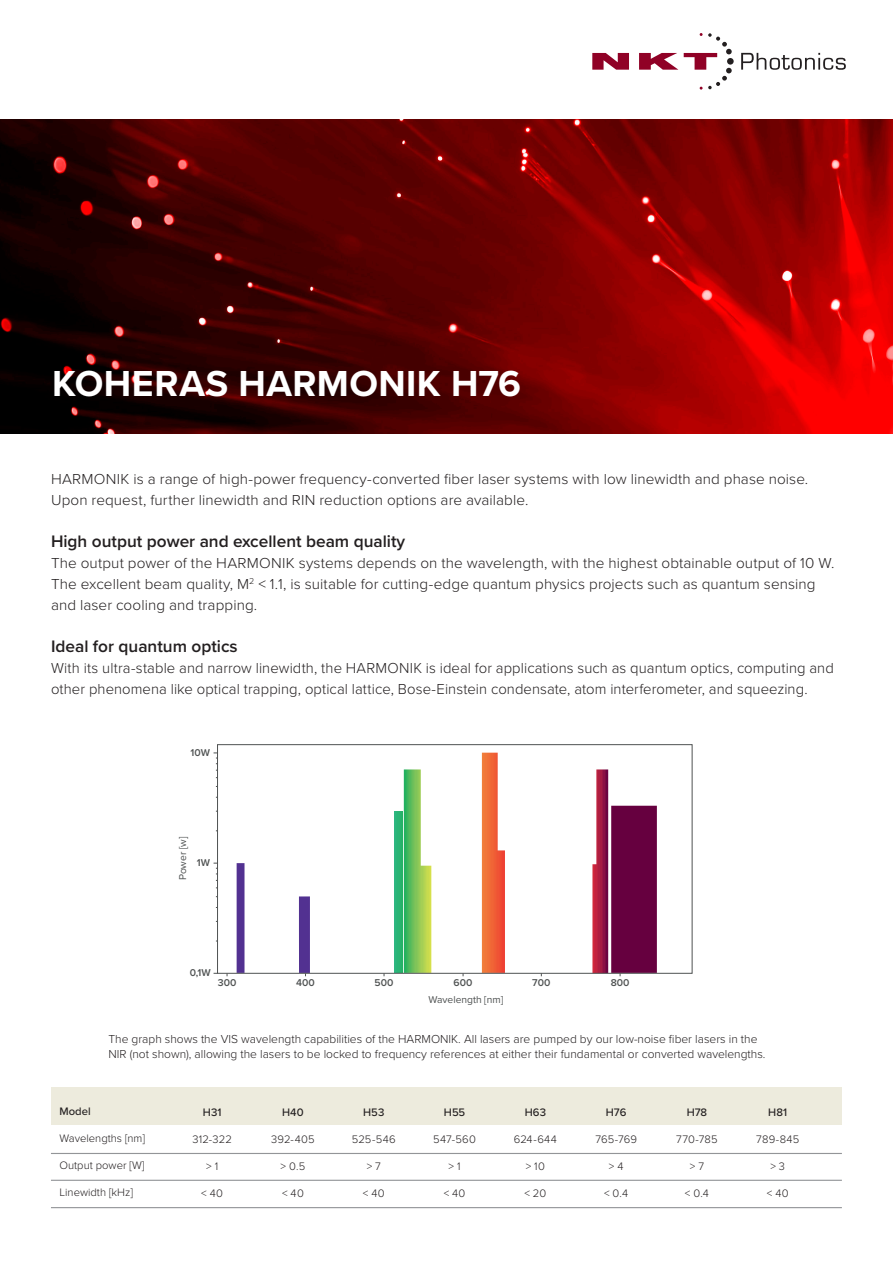
<style>
.page{position:relative;width:893px;height:1263px;background:#fff}
.page>*{position:absolute;margin:0;border:0;box-sizing:border-box;transform-origin:0 0}
.t1{font:700 37.5px "Proxima Nova";letter-spacing:.01em;color:#fff}
.t2{font:600 17.25px "Proxima Nova";color:#231f20}
.t3{font:300 15px/21px "Proxima Nova";letter-spacing:.005em;color:#231f20}
.t4{font:300 12px "Proxima Nova";color:#231f20}
.t5{font:300 11.25px "Proxima Nova";color:#231f20}
.t6{font:500 11.25px "Proxima Nova";color:#231f20}
.t7{font:600 10.35px "Proxima Nova";color:#4f5252}
.t8{font:10.35px "Proxima Nova";color:#4f5252}
</style>
<div class="page">
<img style="left:0;top:119px;width:893px;height:315px">
<svg style="left:741px;top:53px;width:105px;height:17px"></svg>
<svg style="left:592px;top:33px;width:142px;height:57px"></svg>
<div style="left:51px;top:1087px;width:791px;height:38px;background:#edebdd"></div>
<hr style="left:51px;top:1180px;width:791px;height:1px;background:#939598">
<hr style="left:51px;top:1207px;width:791px;height:1px;background:#939598">
<hr style="left:51px;top:1153px;width:791px;height:1px;background:#939598">
<svg style="left:482px;top:753px;width:23px;height:219px;background:#f17952"></svg>
<svg style="left:404px;top:769px;width:27px;height:203px"></svg>
<div style="left:395px;top:811px;width:8px;height:162px;background:#29b473"></div>
<svg style="left:237px;top:863px;width:7px;height:109px"></svg>
<svg style="left:592px;top:769px;width:65px;height:207px"></svg>
<svg style="left:299px;top:896px;width:11px;height:80px"></svg>
<div style="left:217px;top:744px;width:475px;height:230px;border:1px solid #4f5252"></div>
<p class="t1" style="left:52px;top:355px;width:470px">KOHERAS HARMONIK H76</p>
<p class="t3" style="left:51px;top:467px;width:759px">HARMONIK is a range of high-power frequency-converted fiber laser systems with low linewidth and phase noise.<br>Upon request, further linewidth and RIN reduction options are available.</p>
<p class="t2" style="left:51px;top:528px;width:356px">High output power and excellent beam quality</p>
<p class="t3" style="left:51px;top:551px;width:785px">The output power of the HARMONIK systems depends on the wavelength, with the highest obtainable output of 10 W.<br>The excellent beam quality, M<sup>2</sup> &lt; 1.1, is suitable for cutting-edge quantum physics projects such as quantum sensing and laser cooling and trapping.</p>
<p class="t2" style="left:51px;top:633px;width:188px">Ideal for quantum optics</p>
<p class="t3" style="left:51px;top:656px;width:784px">With its ultra-stable and narrow linewidth, the HARMONIK is ideal for applications such as quantum optics, computing and other phenomena like optical trapping, optical lattice, Bose-Einstein condensate, atom interferometer, and squeezing.</p>
<p class="t7" style="left:191px;top:745px;width:21px">10W</p>
<p class="t8" style="left:175px;top:880px;width:45px;rotate:-90deg">Power [w]</p>
<p class="t7" style="left:197px;top:855px;width:15px">1W</p>
<p class="t7" style="left:190px;top:965px;width:22px">0,1W</p>
<p class="t7" style="left:218px;top:975px;width:20px">300</p>
<p class="t7" style="left:296px;top:975px;width:20px">400</p>
<p class="t7" style="left:375px;top:975px;width:20px">500</p>
<p class="t7" style="left:454px;top:975px;width:20px">600</p>
<p class="t7" style="left:532px;top:975px;width:20px">700</p>
<p class="t7" style="left:611px;top:975px;width:20px">800</p>
<p class="t8" style="left:428px;top:991px;width:76px">Wavelength [nm]</p>
<p class="t4" style="left:108px;top:1030px;width:651px">The graph shows the VIS wavelength capabilities of the HARMONIK. All lasers are pumped by our low-noise fiber lasers in the</p>
<p class="t4" style="left:108px;top:1045px;width:659px">NIR (not shown), allowing the lasers to be locked to frequency references at either their fundamental or converted wavelengths.</p>
<p class="t6" style="left:60px;top:1103px;width:33px">Model</p>
<p class="t5" style="left:60px;top:1130px;width:87px">Wavelengths [nm]</p>
<p class="t5" style="left:60px;top:1157px;width:86px">Output power [W]</p>
<p class="t5" style="left:60px;top:1184px;width:75px">Linewidth [kHz]</p>
<p class="t6" style="left:203px;top:1103px;width:20px">H31</p>
<p class="t5" style="left:192px;top:1130px;width:41px">312-322</p>
<p class="t5" style="left:206px;top:1157px;width:13px">&gt; 1</p>
<p class="t5" style="left:201px;top:1184px;width:23px">&lt; 40</p>
<p class="t6" style="left:282px;top:1103px;width:23px">H40</p>
<p class="t5" style="left:271px;top:1130px;width:45px">392-405</p>
<p class="t5" style="left:281px;top:1157px;width:26px">&gt; 0.5</p>
<p class="t5" style="left:282px;top:1184px;width:23px">&lt; 40</p>
<p class="t6" style="left:363px;top:1103px;width:23px">H53</p>
<p class="t5" style="left:352px;top:1130px;width:45px">525-546</p>
<p class="t5" style="left:367px;top:1157px;width:16px">&gt; 7</p>
<p class="t5" style="left:363px;top:1184px;width:23px">&lt; 40</p>
<p class="t6" style="left:444px;top:1103px;width:23px">H55</p>
<p class="t5" style="left:433px;top:1130px;width:44px">547-560</p>
<p class="t5" style="left:449px;top:1157px;width:13px">&gt; 1</p>
<p class="t5" style="left:444px;top:1184px;width:23px">&lt; 40</p>
<p class="t6" style="left:525px;top:1103px;width:23px">H63</p>
<p class="t5" style="left:514px;top:1130px;width:45px">624-644</p>
<p class="t5" style="left:526px;top:1157px;width:21px">&gt; 10</p>
<p class="t5" style="left:524px;top:1184px;width:23px">&lt; 20</p>
<p class="t6" style="left:606px;top:1103px;width:22px">H76</p>
<p class="t5" style="left:595px;top:1130px;width:43px">765-769</p>
<p class="t5" style="left:609px;top:1157px;width:16px">&gt; 4</p>
<p class="t5" style="left:604px;top:1184px;width:26px">&lt; 0.4</p>
<p class="t6" style="left:687px;top:1103px;width:22px">H78</p>
<p class="t5" style="left:676px;top:1130px;width:43px">770-785</p>
<p class="t5" style="left:690px;top:1157px;width:16px">&gt; 7</p>
<p class="t5" style="left:685px;top:1184px;width:26px">&lt; 0.4</p>
<p class="t6" style="left:768px;top:1103px;width:20px">H81</p>
<p class="t5" style="left:756px;top:1130px;width:45px">789-845</p>
<p class="t5" style="left:770px;top:1157px;width:16px">&gt; 3</p>
<p class="t5" style="left:767px;top:1184px;width:23px">&lt; 40</p>
</div>
